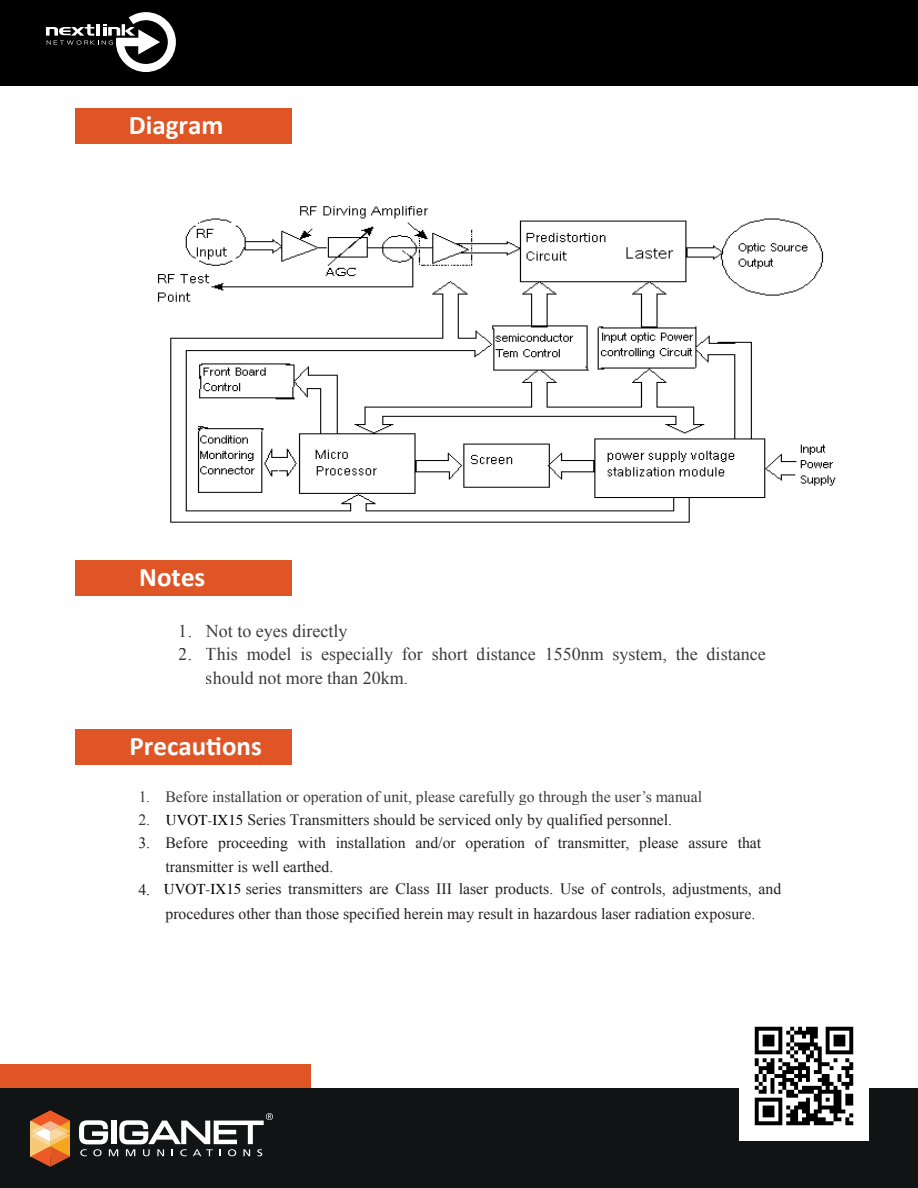
<style>
.page{position:relative;width:918px;height:1188px;background:#fff}
.page>*{position:absolute;margin:0;border:0;box-sizing:border-box;transform-origin:0 0}
.t1{font:700 27px "Calibri";color:#fff}
.t2{font:18px/23.4px "Times New Roman";color:#231f20}
.t3{font:15.75px/23.4px "Times New Roman";color:#231f20}
.s1{font-family:"Times";font-size:15px;color:#000001}
</style>
<div class="page">
<div style="left:75px;top:108px;width:217px;height:36px;background:#df5525"></div>
<div style="left:75px;top:561px;width:217px;height:35px;background:#df5525"></div>
<div style="left:75px;top:729px;width:217px;height:36px;background:#df5525"></div>
<div style="left:0;top:1064px;width:310px;height:86px;background:#df5525"></div>
<div style="left:0;top:0;width:918px;height:85px;background:#000001"></div>
<div style="left:0;top:1089px;width:918px;height:99px;background:#111415"></div>
<svg style="left:30px;top:1110px;width:40px;height:57px"></svg>
<svg style="left:79px;top:1113px;width:194px;height:43px"></svg>
<img style="left:739px;top:1026px;width:130px;height:115px">
<svg style="left:46px;top:12px;width:130px;height:60px"></svg>
<img style="left:157px;top:206px;width:679px;height:317px">
<h1 class="t1" style="left:129px;top:106px;width:96px">Diagram</h1>
<h1 class="t1" style="left:139px;top:558px;width:68px">Notes</h1>
<p class="t2" style="left:179px;top:619px;width:170px">1. Not to eyes directly</p>
<p class="t2" style="left:206px;top:642px;width:561px;text-indent:-27px">2. This model is especially for short distance 1550nm system, the distance should not more than 20km.</p>
<h1 class="t1" style="left:130px;top:727px;width:134px">Precautions</h1>
<p class="t3" style="left:138px;top:784px;width:565px">1. Before installation or operation of unit, please carefully go through the user’s manual<br>2.</p>
<p class="t3" style="left:166px;top:808px;width:508px"><span class="s1">UVOT-IX15</span> Series Transmitters should be serviced only by qualified personnel.</p>
<p class="t3" style="left:138px;top:831px;width:624px">3. Before proceeding with installation and/or operation of transmitter, please assure that</p>
<p class="t3" style="left:165px;top:855px;width:169px">transmitter is well earthed.</p>
<p class="t3" style="left:138px;top:878px;width:13px">4.</p>
<p class="t3" style="left:164px;top:876px;width:619px;line-height:24.9px"><span class="s1">UVOT-IX15</span> series transmitters are Class III laser products. Use of controls, adjustments, and procedures other than those specified herein may result in hazardous laser radiation exposure.</p>
</div>
